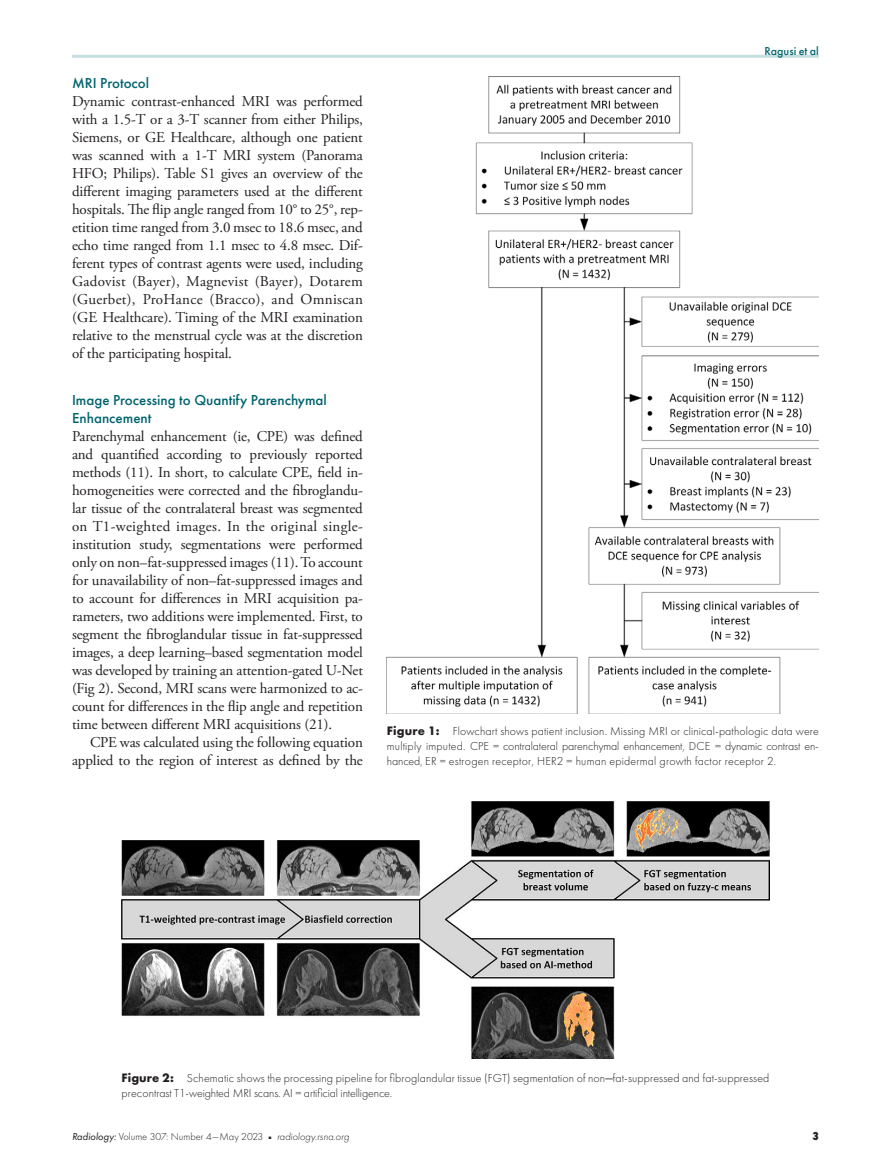
<style>
.page{position:relative;width:891px;height:1175px;background:#fff}
.page>*{position:absolute;margin:0;border:0;box-sizing:border-box;transform-origin:0 0}
.t1{font:15px/18px "Adobe Garamond Pro";letter-spacing:-.01em;color:#231f20;text-align:justify}
.t2{font:500 15px/18px "Futura PT";color:#00636d}
.t3{font:300 12px/15px "Futura PT";letter-spacing:.01em;color:#231f20;text-align:justify}
.t4{font:500 12px "Futura PT";color:#00636d}
.t5{font:800 12px "Futura PT Cond";color:#231f20}
.t6{font:300 10.5px "Futura PT";color:#231f20}
.s1{font-weight:700;font-size:12.75px}
.s2{font-family:"Adobe Garamond Pro";font-weight:400;font-size:15px}
.s3{font-weight:400;font-style:italic}
.s4{font-style:italic}
</style>
<div class="page">
<hr style="left:72px;top:55px;width:747px;height:3px;background:#c6dee1">
<img style="left:387px;top:77px;width:432px;height:636px">
<img style="left:122px;top:801px;width:648px;height:257px">
<p class="t4" style="left:765px;top:44px;width:56px">Ragusi et al</p>
<p class="t2" style="left:72px;top:74px;width:79px">MRI Protocol</p>
<p class="t1" style="left:72px;top:93px;width:292px">Dynamic contrast-enhanced MRI was performed with a 1.5-T or a 3-T scanner from either Philips, Siemens, or GE Healthcare, although one patient was scanned with a 1-T MRI system (Panorama HFO; Philips). Table S1 gives an overview of the different imaging parameters used at the different hospitals. The flip angle ranged from 10° to 25°, rep&shy;etition time ranged from 3.0 msec to 18.6 msec, and echo time ranged from 1.1 msec to 4.8 msec. Dif&shy;ferent types of contrast agents were used, including Gadovist (Bayer), Magnevist (Bayer), Dotarem (Guerbet), ProHance (Bracco), and Omniscan (GE Healthcare). Timing of the MRI examination relative to the menstrual cycle was at the discretion of the participating hospital.</p>
<p class="t2" style="left:72px;top:390px;width:256px">Image Processing to Quantify Parenchymal<br>Enhancement</p>
<p class="t1" style="left:72px;top:427px;width:292px">Parenchymal enhancement (ie, CPE) was defined and quantified according to previously reported methods (11). In short, to calculate CPE, field in&shy;homogeneities were corrected and the fibroglandu&shy;lar tissue of the contralateral breast was segmented on T1-weighted images. In the original single&shy;institution study, segmentations were performed only on non–fat-suppressed images (11). To account for unavailability of non–fat-suppressed images and to account for differences in MRI acquisition pa&shy;rameters, two additions were implemented. First, to segment the fibroglandular tissue in fat-suppressed images, a deep learning–based segmentation model was developed by training an attention-gated U-Net (Fig 2). Second, MRI scans were harmonized to ac&shy;count for differences in the flip angle and repetition time between different MRI acquisitions (21).</p>
<p class="t1" style="left:72px;top:733px;width:292px;text-align:right">CPE was calculated using the following equation applied to the region of interest as defined by the</p>
<p class="t3" style="left:387px;top:723px;width:434px"><span class="s1">Figure 1:</span> Flowchart shows patient inclusion. Missing MRI or clinical-pathologic data were multiply imputed. CPE = contralateral parenchymal enhancement, DCE = dynamic contrast en&shy;hanced, ER = estrogen receptor, HER2 = human epidermal growth factor receptor 2.</p>
<p class="t3" style="left:122px;top:1071px;width:650px"><span class="s1">Figure 2:</span> Schematic shows the processing pipeline for fibroglandular tissue (FGT) segmentation of non<span class="s2">–</span>fat-suppressed and fat-suppressed precontrast T1-weighted MRI scans. AI = artificial intelligence.</p>
<p class="t6" style="left:72px;top:1131px;width:279px"><span class="s3">Radiology:</span> Volume 307: Number 4—May 2023 <sup>■</sup> <span class="s4">radiology.rsna.org</span></p>
<p class="t5" style="left:813px;top:1129px;width:8px">3</p>
</div>
